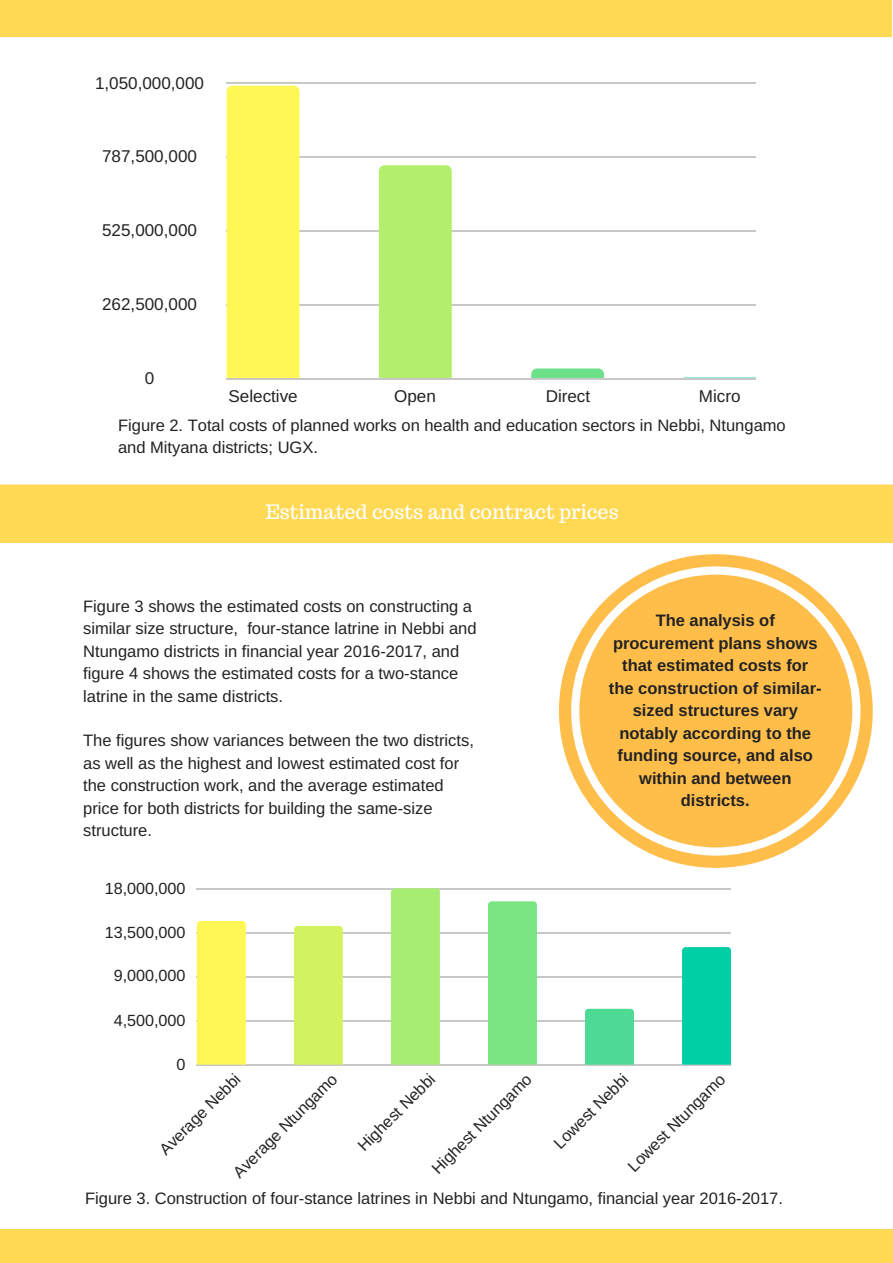
<style>
.page{position:relative;width:893px;height:1263px;background:#fff}
.page>*{position:absolute;margin:0;border:0;box-sizing:border-box;transform-origin:0 0}
.t1{font:19.8px "Trocchi";color:#fff}
.t2{font:17.1px "Arimo";color:#222}
.t3{font:16.5px/22.5px "Arimo";color:#222}
.t4{font:700 16.5px/22.5px "Arimo";color:#222;text-align:center}
.t5{font:16.5px "Trocchi";color:#fff}
.t6{font:16.2px "Arimo";color:#222}
</style>
<div class="page">
<div style="left:0;top:1229px;width:892px;height:33px;background:#ffd953"></div>
<div style="left:0;top:0;width:891px;height:37px;background:#ffd953"></div>
<div style="left:0;top:484px;width:892px;height:59px;background:#ffd953"></div>
<hr style="left:197px;top:1064px;width:534px;height:2px;background:#222">
<hr style="left:197px;top:1020px;width:534px;height:2px;background:#222">
<hr style="left:197px;top:976px;width:534px;height:1px;background:#222">
<hr style="left:197px;top:932px;width:534px;height:1px;background:#222">
<hr style="left:197px;top:888px;width:534px;height:1px;background:#222">
<div style="left:197px;top:921px;width:49px;height:143px;background:#fff753"></div>
<div style="left:294px;top:926px;width:49px;height:138px;background:#d2f35f"></div>
<div style="left:391px;top:888px;width:49px;height:176px;background:#a6ed71"></div>
<div style="left:488px;top:901px;width:49px;height:163px;background:#7be483"></div>
<div style="left:585px;top:1009px;width:49px;height:55px;background:#4dda95"></div>
<div style="left:682px;top:947px;width:49px;height:117px;background:#00cea4"></div>
<hr style="left:227px;top:378px;width:529px;height:1px;background:#222">
<hr style="left:227px;top:304px;width:529px;height:1px;background:#222">
<hr style="left:227px;top:230px;width:529px;height:1px;background:#222">
<hr style="left:227px;top:156px;width:529px;height:1px;background:#222">
<hr style="left:227px;top:82px;width:529px;height:1px;background:#222">
<div style="left:227px;top:86px;width:72px;height:292px;background:#fff753"></div>
<div style="left:379px;top:165px;width:73px;height:213px;background:#b4ef6b"></div>
<svg style="left:531px;top:368px;width:73px;height:10px"></svg>
<svg style="left:683px;top:377px;width:73px;height:1px"></svg>
<svg style="left:559px;top:554px;width:313px;height:314px"></svg>
<div style="left:579px;top:575px;width:273px;height:272px;background:#ffbd4a;border-radius:50%"></div>
<p class="t2" style="left:95px;top:73px;width:111px">1,050,000,000</p>
<p class="t2" style="left:102px;top:146px;width:96px">787,500,000</p>
<p class="t2" style="left:102px;top:221px;width:96px">525,000,000</p>
<p class="t2" style="left:102px;top:295px;width:96px">262,500,000</p>
<p class="t2" style="left:145px;top:369px;width:11px">0</p>
<p class="t2" style="left:228px;top:387px;width:71px">Selective</p>
<p class="t2" style="left:394px;top:387px;width:43px">Open</p>
<p class="t2" style="left:545px;top:387px;width:46px">Direct</p>
<p class="t2" style="left:699px;top:387px;width:43px">Micro</p>
<p class="t3" style="left:118px;top:414px;width:669px">Figure 2. Total costs of planned works on health and education sectors in Nebbi, Ntungamo and Mityana districts; UGX.</p>
<p class="t5" style="left:318px;top:498px;width:285px">Access to Contracting information</p>
<p class="t1" style="left:265px;top:499px;width:355px">Estimated costs and contract prices</p>
<p class="t3" style="left:83px;top:595px;width:395px">Figure 3 shows the estimated costs on constructing a similar size structure, four-stance latrine in Nebbi and Ntungamo districts in financial year 2016-2017, and figure 4 shows the estimated costs for a two-stance latrine in the same districts.</p>
<p class="t3" style="left:83px;top:729px;width:392px">The figures show variances between the two districts, as well as the highest and lowest estimated cost for the construction work, and the average estimated price for both districts for building the same-size structure.</p>
<p class="t6" style="left:105px;top:879px;width:82px">18,000,000</p>
<p class="t6" style="left:105px;top:923px;width:82px">13,500,000</p>
<p class="t6" style="left:114px;top:967px;width:73px">9,000,000</p>
<p class="t6" style="left:114px;top:1012px;width:73px">4,500,000</p>
<p class="t6" style="left:176px;top:1055px;width:10px">0</p>
<p class="t4" style="left:609px;top:609px;width:214px">The analysis of procurement plans shows that estimated costs for the construction of similar&shy;sized structures vary notably according to the funding source, and also within and between districts.</p>
<p class="t6" style="left:428px;top:1165px;width:135px;rotate:-45deg">Highest Ntungamo</p>
<p class="t6" style="left:550px;top:1139px;width:99px;rotate:-45deg">Lowest Nebbi</p>
<p class="t6" style="left:624px;top:1162px;width:132px;rotate:-45deg">Lowest Ntungamo</p>
<p class="t3" style="left:85px;top:1187px;width:699px">Figure 3. Construction of four-stance latrines in Nebbi and Ntungamo, financial year 2016-2017.</p>
<p class="t6" style="left:156px;top:1146px;width:108px;rotate:-45deg">Average Nebbi</p>
<p class="t6" style="left:229px;top:1168px;width:141px;rotate:-45deg">Average Ntungamo</p>
<p class="t6" style="left:354px;top:1142px;width:103px;rotate:-45deg">Highest Nebbi</p>
</div>
